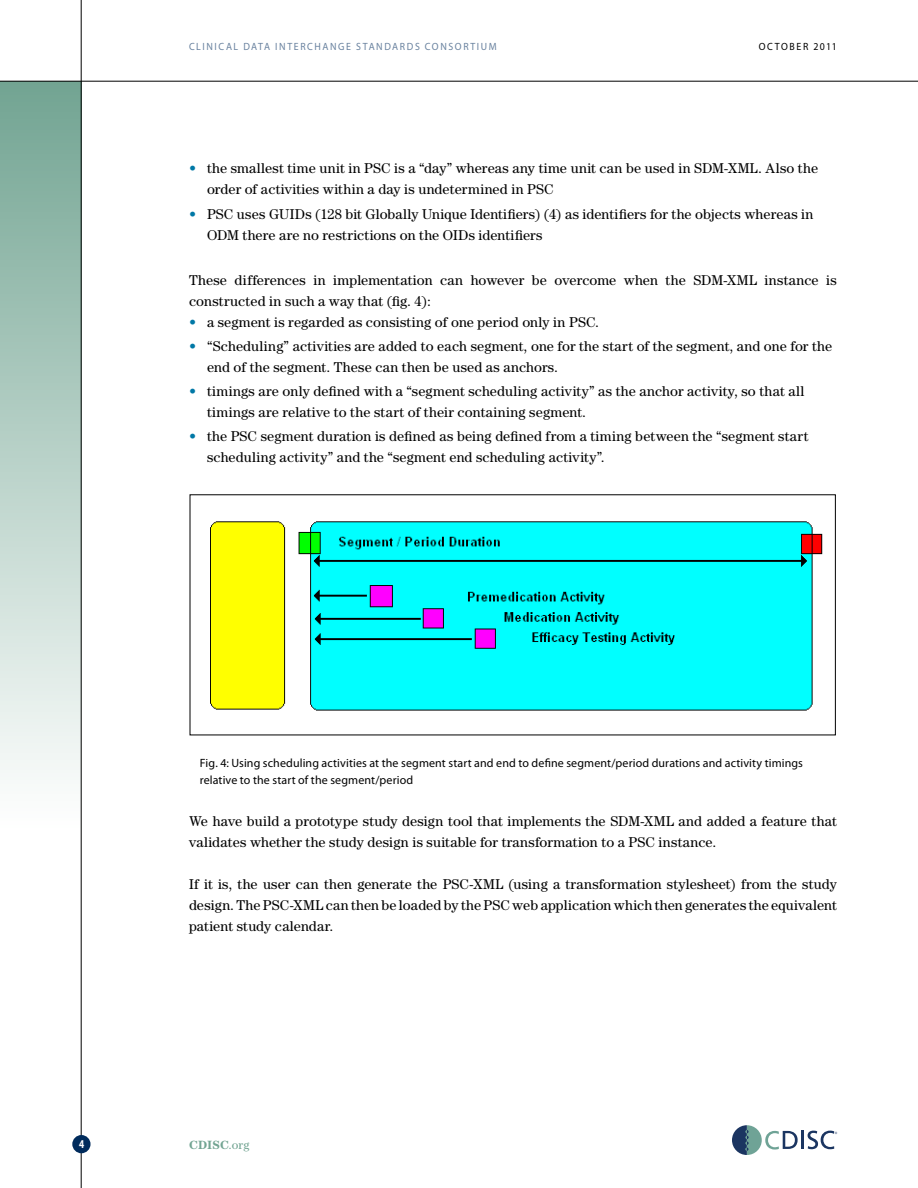
<style>
.page{position:relative;width:918px;height:1188px;background:#fff}
.page>*{position:absolute;margin:0;border:0;box-sizing:border-box;transform-origin:0 0}
.t1{font:14.25px/21px "Century";letter-spacing:.01em;color:#000}
.t2{font:12px/16.5px "Myriad Pro";letter-spacing:.01em;color:#000}
.t3{font:700 12px "Century";letter-spacing:.01em;color:#72a492}
.t4{font:700 condensed 12px "Myriad Pro";color:#fff}
.t5{font:10.5px "Myriad Pro";letter-spacing:.165em;color:#69829f;scale:.94 1}
.t6{font:10.5px "Myriad Pro";letter-spacing:.15em;color:#000;scale:.94 1}
.s1{color:#0078a6}
.s2{font-weight:400}
</style>
<div class="page">
<div style="left:0;top:81px;width:81px;height:873px;background:linear-gradient(to bottom,#74a694,#fff)"></div>
<hr style="left:0;top:81px;width:918px;height:1px;background:#000">
<hr style="left:81px;top:0;width:1px;height:1188px;background:#000">
<div style="left:72px;top:1135px;width:19px;height:18px;background:#002b5c;border-radius:50%"></div>
<hr style="left:801px;top:1131px;width:3px;height:18px;background:#1b3561">
<svg style="left:732px;top:1125px;width:66px;height:30px"></svg>
<svg style="left:808px;top:1131px;width:29px;height:18px"></svg>
<img style="left:210px;top:521px;width:613px;height:190px">
<p class="t5" style="left:189px;top:40px;width:329px">Clinic al Data Interchange Standards Consorti um</p>
<p class="t6" style="left:759px;top:40px;width:85px">Oc tober 2011</p>
<p class="t1" style="left:207px;top:158px;width:613px;text-indent:-18px"><span class="s1">•</span> the smallest time unit in PSC is a “day” whereas any time unit can be used in SDM-XML. Also the order of activities within a day is undetermined in PSC</p>
<p class="t1" style="left:207px;top:203px;width:608px;text-indent:-18px"><span class="s1">•</span> PSC uses GUIDs (128 bit Globally Unique Identifiers) (4) as identifiers for the objects whereas in<br>ODM there are no restrictions on the OIDs identifiers</p>
<p class="t1" style="left:189px;top:269px;width:649px">These differences in implementation can however be overcome when the SDM-XML instance is constructed in such a way that (fig. 4):</p>
<p class="t1" style="left:189px;top:311px;width:412px"><span class="s1">•</span> a segment is regarded as consisting of one period only in PSC.</p>
<p class="t1" style="left:207px;top:335px;width:627px;text-indent:-18px"><span class="s1">•</span> “Scheduling” activities are added to each segment, one for the start of the segment, and one for the end of the segment. These can then be used as anchors.</p>
<p class="t1" style="left:207px;top:381px;width:599px;text-indent:-18px"><span class="s1">•</span> timings are only defined with a “segment scheduling activity” as the anchor activity, so that all timings are relative to the start of their containing segment.</p>
<p class="t1" style="left:207px;top:426px;width:603px;text-indent:-18px"><span class="s1">•</span> the PSC segment duration is defined as being defined from a timing between the “segment start scheduling activity” and the “segment end scheduling activity”.</p>
<p class="t2" style="left:200px;top:755px;width:605px">Fig. 4: Using scheduling activities at the segment start and end to define segment/period durations and activity timings relative to the start of the segment/period</p>
<p class="t1" style="left:189px;top:810px;width:649px">We have build a prototype study design tool that implements the SDM-XML and added a feature that validates whether the study design is suitable for transformation to a PSC instance.</p>
<p class="t1" style="left:189px;top:873px;width:649px;text-align:justify">If it is, the user can then generate the PSC-XML (using a transformation stylesheet) from the study design. The PSC-XML can then be loaded by the PSC web application which then generates the equivalent patient study calendar.</p>
<p class="t4" style="left:79px;top:1137px;width:7px">4</p>
<p class="t3" style="left:189px;top:1138px;width:62px">CDISC<span class="s2">.org</span></p>
</div>
